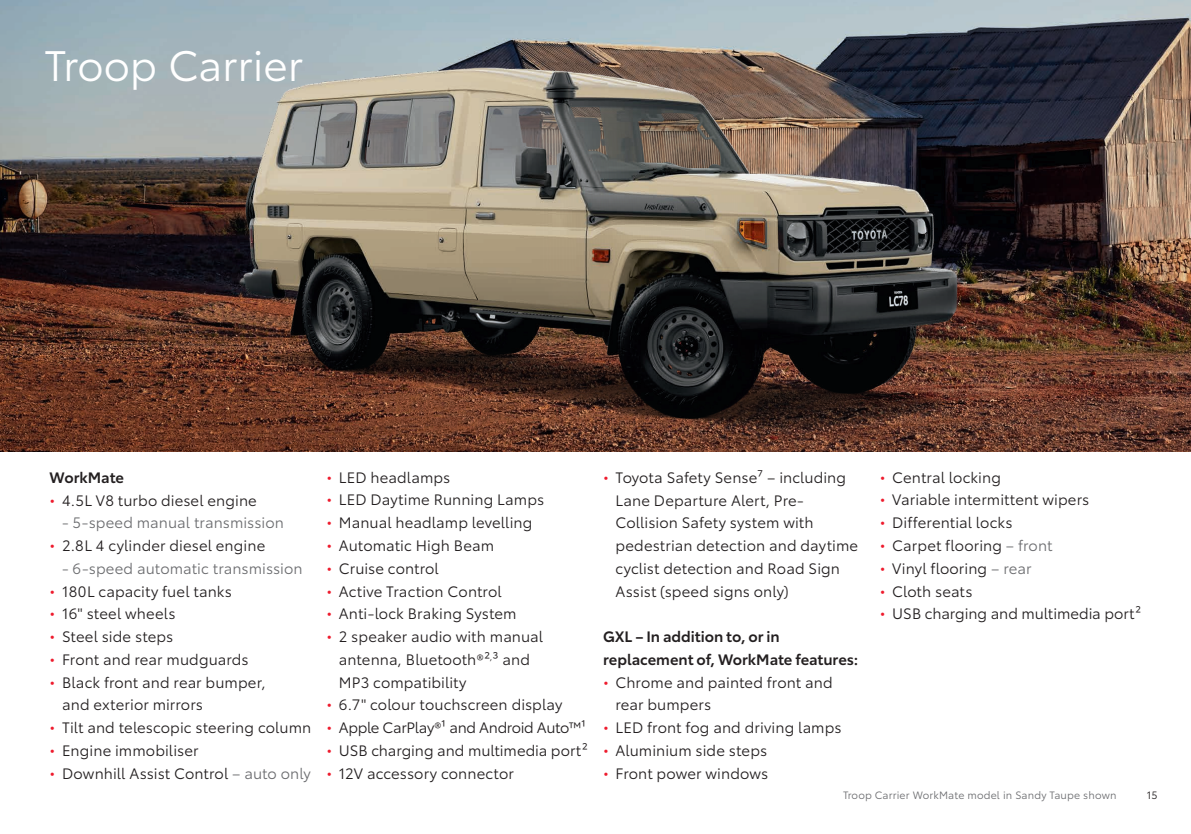
<style>
.page{position:relative;width:1191px;height:834px;background:#fff}
.page>*{position:absolute;margin:0;border:0;box-sizing:border-box;transform-origin:0 0}
.t1{font:42px "Toyota Type";color:#fff}
.t2{font:14.88px/22.8px "Toyota Type";letter-spacing:.005em;color:#231f20}
.t3{font:600 14.88px/22.8px "Toyota Type";letter-spacing:-.005em;color:#231f20}
.t4{font:14.88px "Toyota Type";letter-spacing:.005em;color:#6c6d70}
.t5{font:14.88px "Toyota Type";letter-spacing:-.02em;color:#231f20}
.t6{font:10.5px "Toyota Type";letter-spacing:.015em;color:#6c6d70}
.t7{font:10.5px "Toyota Type";color:#231f20}
.s1{color:#ee1b2d}
.s2{color:#6c6d70}
</style>
<div class="page">
<img style="left:0;top:0;width:1191px;height:451px">
<img style="left:86px;top:11px;width:958px;height:440px">
<h1 class="t1" style="left:45px;top:35px;width:260px">Troop Carrier</h1>
<p class="t3" style="left:50px;top:464px;width:76px">WorkMate</p>
<p class="t2" style="left:50px;top:487px;width:209px"><span class="s1">•</span> 4.5L V8 turbo diesel engine</p>
<p class="t4" style="left:62px;top:512px;width:223px">- 5-speed manual transmission</p>
<p class="t2" style="left:50px;top:533px;width:217px"><span class="s1">•</span> 2.8L 4 cylinder diesel engine</p>
<p class="t4" style="left:62px;top:557px;width:242px">- 6-speed automatic transmission</p>
<p class="t2" style="left:50px;top:578px;width:184px"><span class="s1">•</span> 180L capacity fuel tanks</p>
<p class="t2" style="left:50px;top:601px;width:127px"><span class="s1">•</span> 16" steel wheels</p>
<p class="t2" style="left:50px;top:624px;width:125px"><span class="s1">•</span> Steel side steps</p>
<p class="t2" style="left:50px;top:647px;width:201px"><span class="s1">•</span> Front and rear mudguards</p>
<p class="t2" style="left:62px;top:669px;width:205px;text-indent:-12px"><span class="s1">•</span> Black front and rear bumper, and exterior mirrors</p>
<p class="t2" style="left:50px;top:715px;width:263px"><span class="s1">•</span> Tilt and telescopic steering column</p>
<p class="t2" style="left:50px;top:738px;width:150px"><span class="s1">•</span> Engine immobiliser</p>
<p class="t2" style="left:50px;top:760px;width:263px"><span class="s1">•</span> Downhill Assist Control <span class="s2">– auto only</span></p>
<p class="t2" style="left:326px;top:465px;width:125px"><span class="s1">•</span> LED headlamps</p>
<p class="t2" style="left:326px;top:487px;width:219px"><span class="s1">•</span> LED Daytime Running Lamps</p>
<p class="t2" style="left:326px;top:510px;width:207px"><span class="s1">•</span> Manual headlamp levelling</p>
<p class="t2" style="left:326px;top:533px;width:169px"><span class="s1">•</span> Automatic High Beam</p>
<p class="t2" style="left:326px;top:556px;width:114px"><span class="s1">•</span> Cruise control</p>
<p class="t2" style="left:326px;top:578px;width:177px"><span class="s1">•</span> Active Traction Control</p>
<p class="t2" style="left:326px;top:601px;width:192px"><span class="s1">•</span> Anti-lock Braking System</p>
<p class="t2" style="left:339px;top:624px;width:206px;text-indent:-12px"><span class="s1">•</span> 2 speaker audio with manual antenna, Bluetooth®2<sup>,</sup>3 and<br>MP3 compatibility</p>
<p class="t2" style="left:326px;top:692px;width:237px"><span class="s1">•</span> 6.7" colour touchscreen display</p>
<p class="t5" style="left:326px;top:716px;width:259px"><span class="s1">•</span> Apple CarPlay®1 and Android Auto™1</p>
<p class="t2" style="left:326px;top:738px;width:261px"><span class="s1">•</span> USB charging and multimedia port2</p>
<p class="t2" style="left:326px;top:760px;width:189px"><span class="s1">•</span> 12V accessory connector</p>
<p class="t2" style="left:615px;top:465px;width:244px;text-indent:-12px"><span class="s1">•</span> Toyota Safety Sense7 – including<br>Lane Departure Alert, Pre-<br>Collision Safety system with pedestrian detection and daytime cyclist detection and Road Sign<br>Assist (speed signs only)</p>
<p class="t3" style="left:603px;top:624px;width:257px">GXL – In addition to, or in replacement of, WorkMate features:</p>
<p class="t2" style="left:615px;top:669px;width:219px;text-indent:-12px"><span class="s1">•</span> Chrome and painted front and rear bumpers</p>
<p class="t2" style="left:603px;top:715px;width:240px"><span class="s1">•</span> LED front fog and driving lamps</p>
<p class="t2" style="left:603px;top:738px;width:166px"><span class="s1">•</span> Aluminium side steps</p>
<p class="t2" style="left:603px;top:760px;width:167px"><span class="s1">•</span> Front power windows</p>
<p class="t2" style="left:879px;top:465px;width:123px"><span class="s1">•</span> Central locking</p>
<p class="t2" style="left:879px;top:487px;width:211px"><span class="s1">•</span> Variable intermittent wipers</p>
<p class="t2" style="left:879px;top:510px;width:134px"><span class="s1">•</span> Differential locks</p>
<p class="t2" style="left:879px;top:533px;width:174px"><span class="s1">•</span> Carpet flooring <span class="s2">– front</span></p>
<p class="t2" style="left:879px;top:556px;width:153px"><span class="s1">•</span> Vinyl flooring <span class="s2">– rear</span></p>
<p class="t2" style="left:879px;top:578px;width:94px"><span class="s1">•</span> Cloth seats</p>
<p class="t2" style="left:879px;top:601px;width:261px"><span class="s1">•</span> USB charging and multimedia port2</p>
<p class="t6" style="left:843px;top:786px;width:275px">Troop Carrier WorkMate model in Sandy Taupe shown</p>
<p class="t7" style="left:1146px;top:786px;width:12px">15</p>
</div>
